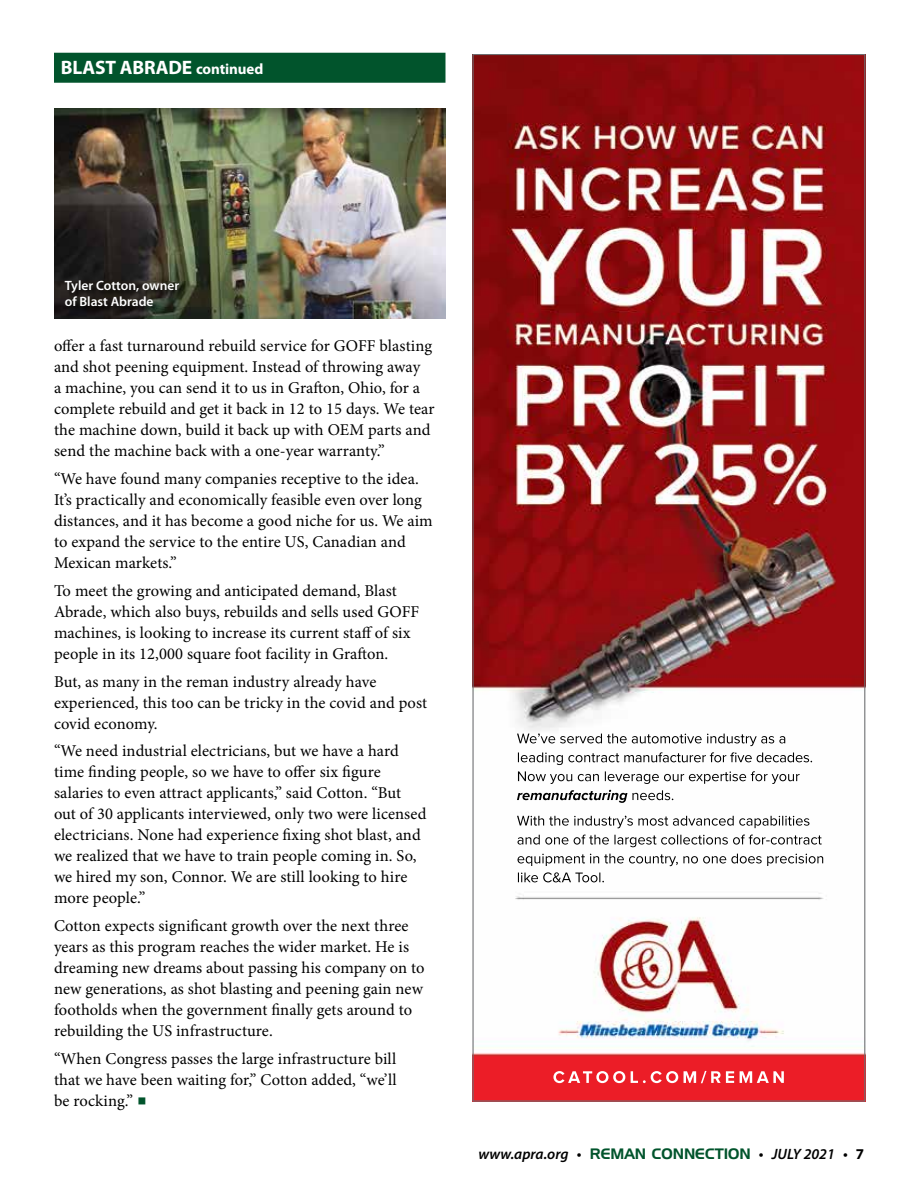
<style>
.page{position:relative;width:918px;height:1188px;background:#fff}
.page>*{position:absolute;margin:0;border:0;box-sizing:border-box;transform-origin:0 0}
.t1{font:700 19.5px "Myriad Pro";letter-spacing:-.005em;color:#fff}
.t2{font:16.5px/21px "Minion Pro";letter-spacing:.005em;color:#000}
.t3{font:italic 600 15px "Myriad Pro";color:#000}
.t4{font:600 13.5px/16.2px "Myriad Pro";color:#fff}
.s1{font-size:15px}
.s2{font-size:24px;color:#01542c}
.s3{font-family:"Hanzel Normal";font-weight:400;font-style:normal;color:#01542c}
.s4{font-weight:700;font-style:normal}
</style>
<div class="page">
<div style="left:54px;top:53px;width:392px;height:30px;background:#01542c"></div>
<img style="left:54px;top:108px;width:391px;height:211px">
<img style="left:474px;top:56px;width:389px;height:1044px">
<svg style="left:553px;top:1071px;width:231px;height:12px"></svg>
<svg style="left:518px;top:872px;width:86px;height:10px"></svg>
<svg style="left:518px;top:854px;width:305px;height:12px"></svg>
<svg style="left:518px;top:835px;width:304px;height:12px"></svg>
<svg style="left:517px;top:816px;width:292px;height:12px"></svg>
<svg style="left:517px;top:790px;width:156px;height:13px"></svg>
<svg style="left:518px;top:771px;width:282px;height:13px"></svg>
<svg style="left:518px;top:752px;width:294px;height:13px"></svg>
<svg style="left:517px;top:733px;width:268px;height:13px"></svg>
<div style="left:65px;top:281px;width:121px;height:32px;background:#000;opacity:.85"></div>
<p class="t1" style="left:61px;top:57px;width:204px">BLAST ABRADE <span class="s1">continued</span></p>
<p class="t4" style="left:65px;top:278px;width:116px">Tyler Cotton, owner of Blast Abrade</p>
<p class="t2" style="left:54px;top:336px;width:382px">offer a fast turnaround rebuild service for GOFF blasting and shot peening equipment. Instead of throwing away<br>a machine, you can send it to us in Grafton, Ohio, for a complete rebuild and get it back in 12 to 15 days. We tear the machine down, build it back up with OEM parts and send the machine back with a one-year warranty.”</p>
<p class="t2" style="left:54px;top:468px;width:380px">“We have found many companies receptive to the idea.<br>It’s practically and economically feasible even over long distances, and it has become a good niche for us. We aim to expand the service to the entire US, Canadian and Mexican markets.”</p>
<p class="t2" style="left:54px;top:580px;width:367px">To meet the growing and anticipated demand, Blast Abrade, which also buys, rebuilds and sells used GOFF machines, is looking to increase its current staff of six people in its 12,000 square foot facility in Grafton.</p>
<p class="t2" style="left:54px;top:671px;width:375px">But, as many in the reman industry already have experienced, this too can be tricky in the covid and post covid economy.</p>
<p class="t2" style="left:54px;top:741px;width:374px">“We need industrial electricians, but we have a hard time finding people, so we have to offer six figure salaries to even attract applicants,” said Cotton. “But out of 30 applicants interviewed, only two were licensed electricians. None had experience fixing shot blast, and we realized that we have to train people coming in. So, we hired my son, Connor. We are still looking to hire more people.”</p>
<p class="t2" style="left:54px;top:915px;width:372px">Cotton expects significant growth over the next three years as this program reaches the wider market. He is dreaming new dreams about passing his company on to new generations, as shot blasting and peening gain new footholds when the government finally gets around to rebuilding the US infrastructure.</p>
<p class="t2" style="left:54px;top:1048px;width:344px;text-align:justify">“When Congress passes the large infrastructure bill that we have been waiting for,” Cotton added, “we’ll be rocking.” <span class="s2">■</span></p>
<p class="t3" style="left:478px;top:1146px;width:387px">www.apra.org • <span class="s3">REMAN CONNECTION</span> • JULY 2021 • <span class="s4">7</span></p>
</div>
